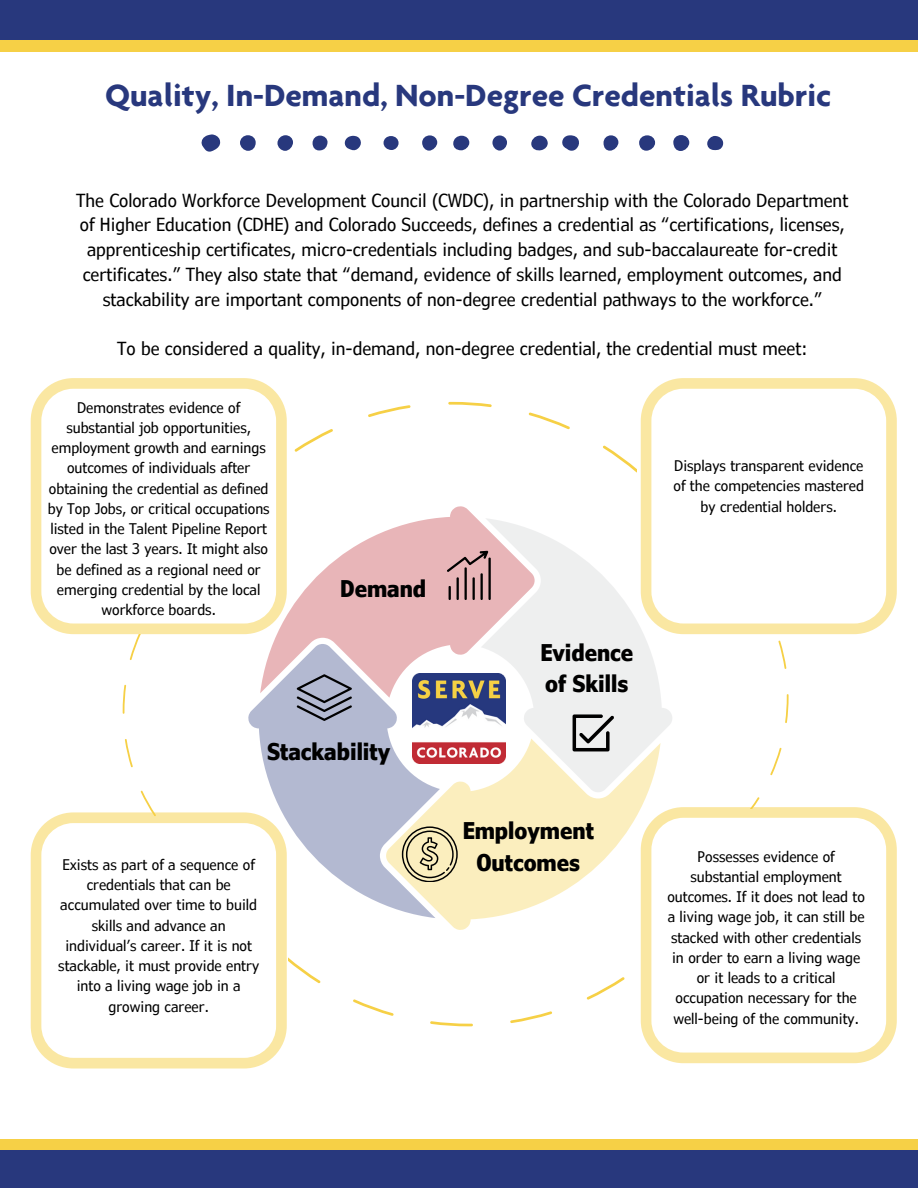
<style>
.page{position:relative;width:918px;height:1188px;background:#fff}
.page>*{position:absolute;margin:0;border:0;box-sizing:border-box;transform-origin:0 0}
.t1{font:700 33.15px "Agenda";color:#28387d}
.t2{font:700 condensed 22.95px/31.3px "Verdana Pro";color:#000}
.t3{font:condensed 18px/24.8px "Verdana Pro";color:#000;text-align:center}
.t4{font:condensed 14.7px/20.2px "Verdana Pro";color:#000;text-align:center}
</style>
<div class="page">
<div style="left:0;top:0;width:918px;height:51px;background:#f6d046"></div>
<div style="left:0;top:1139px;width:918px;height:49px;background:#f6d046"></div>
<div style="left:0;top:0;width:918px;height:40px;background:#28387d"></div>
<div style="left:0;top:1150px;width:918px;height:38px;background:#28387d"></div>
<svg style="left:701px;top:634px;width:88px;height:173px"></svg>
<svg style="left:123px;top:635px;width:31px;height:177px"></svg>
<svg style="left:289px;top:958px;width:336px;height:68px"></svg>
<svg style="left:294px;top:402px;width:342px;height:70px"></svg>
<svg style="left:641px;top:378px;width:256px;height:256px"></svg>
<svg style="left:31px;top:812px;width:256px;height:257px"></svg>
<svg style="left:641px;top:807px;width:256px;height:256px"></svg>
<svg style="left:31px;top:378px;width:256px;height:256px"></svg>
<svg style="left:201px;top:134px;width:20px;height:18px"></svg>
<svg style="left:562px;top:135px;width:17px;height:16px"></svg>
<div style="left:673px;top:135px;width:16px;height:16px;background:#28387d;border-radius:50%"></div>
<div style="left:639px;top:135px;width:16px;height:16px;background:#28387d;border-radius:7px"></div>
<div style="left:240px;top:135px;width:16px;height:16px;background:#28387d;border-radius:50%"></div>
<svg style="left:531px;top:136px;width:17px;height:15px"></svg>
<div style="left:277px;top:135px;width:16px;height:16px;background:#28387d;border-radius:50%"></div>
<div style="left:453px;top:136px;width:16px;height:14px;background:#28387d;border-radius:50%"></div>
<svg style="left:344px;top:136px;width:17px;height:15px"></svg>
<div style="left:603px;top:135px;width:15px;height:16px;background:#28387d;border-radius:7px"></div>
<svg style="left:707px;top:136px;width:17px;height:14px"></svg>
<div style="left:422px;top:135px;width:15px;height:16px;background:#28387d;border-radius:50%"></div>
<svg style="left:313px;top:136px;width:15px;height:15px"></svg>
<svg style="left:492px;top:135px;width:15px;height:16px"></svg>
<div style="left:383px;top:136px;width:16px;height:14px;background:#28387d;border-radius:50%"></div>
<svg style="left:248px;top:698px;width:149px;height:220px;fill:#b3b9d1"></svg>
<svg style="left:386px;top:739px;width:275px;height:191px;fill:#fbeebe"></svg>
<svg style="left:481px;top:518px;width:191px;height:274px;fill:#eeefef"></svg>
<svg style="left:260px;top:506px;width:275px;height:192px;fill:#e8b5b8"></svg>
<svg style="left:446px;top:551px;width:45px;height:49px;background:#b38b8e"></svg>
<svg style="left:573px;top:714px;width:41px;height:37px;background:#9b9c9c"></svg>
<svg style="left:402px;top:826px;width:55px;height:56px;background:#c8be98"></svg>
<svg style="left:297px;top:674px;width:55px;height:47px;background:#8e92a5"></svg>
<img style="left:412px;top:673px;width:94px;height:90px">
<h3 class="t1" style="left:105px;top:83px;width:728px">Quality, In-Demand, Non-Degree Credentials Rubric</h3>
<h1 class="t3" style="left:76px;top:187px;width:774px">The Colorado Workforce Development Council (CWDC), in partnership with the Colorado Department of Higher Education (CDHE) and Colorado Succeeds, defines a credential as “certifications, licenses, apprenticeship certificates, micro-credentials including badges, and sub-baccalaureate for-credit certificates.” They also state that “demand, evidence of skills learned, employment outcomes, and stackability are important components of non-degree credential pathways to the workforce.”</h1>
<p class="t3" style="left:117px;top:336px;width:692px">To be considered a quality, in-demand, non-degree credential, the credential must meet:</p>
<h2 class="t4" style="left:48px;top:397px;width:223px">Demonstrates evidence of substantial job opportunities, employment growth and earnings outcomes of individuals after obtaining the credential as defined by Top Jobs, or critical occupations listed in the Talent Pipeline Report over the last 3 years. It might also be defined as a regional need or emerging credential by the local workforce boards.</h2>
<p class="t2" style="left:340px;top:572px;width:88px">Demand</p>
<p class="t2" style="left:267px;top:735px;width:125px">Stackability</p>
<p class="t4" style="left:58px;top:854px;width:202px">Exists as part of a sequence of credentials that can be accumulated over time to build skills and advance an individual’s career. If it is not stackable, it must provide entry into a living wage job in a growing career.</p>
<p class="t4" style="left:674px;top:455px;width:192px">Displays transparent evidence of the competencies mastered by credential holders.</p>
<p class="t2" style="left:540px;top:636px;width:94px">Evidence of Skills</p>
<p class="t2" style="left:463px;top:815px;width:133px;text-align:center">Employment<br>Outcomes</p>
<h3 class="t4" style="left:667px;top:846px;width:199px">Possesses evidence of substantial employment outcomes. If it does not lead to a living wage job, it can still be stacked with other credentials in order to earn a living wage or it leads to a critical occupation necessary for the well-being of the community.</h3>
</div>
